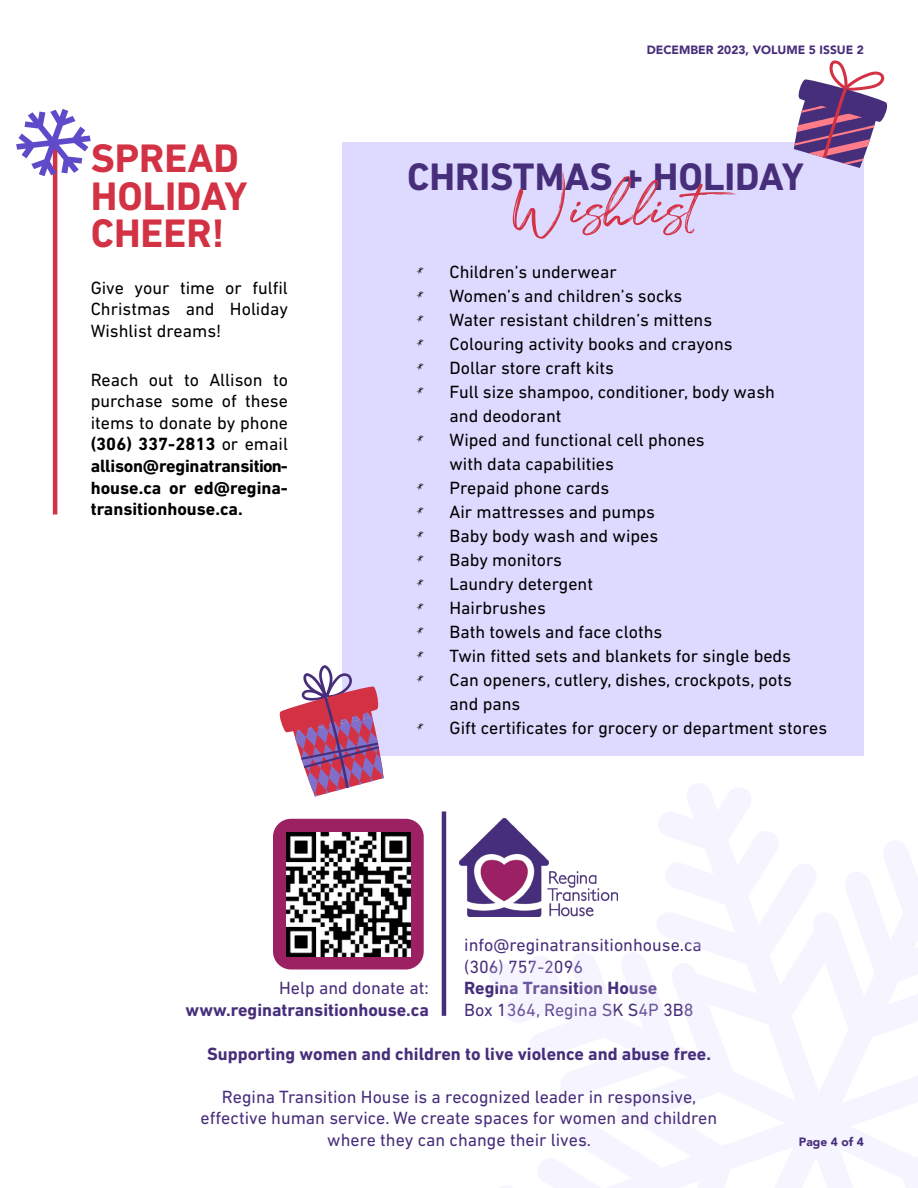
<style>
.page{position:relative;width:918px;height:1188px;background:#fff}
.page>*{position:absolute;margin:0;border:0;box-sizing:border-box;transform-origin:0 0}
.t1{font:63px "Julietta Messie Demo";color:#d33144}
.t2{font:700 40.5px/37.5px "DIN Next LT Pro";color:#d33144}
.t3{font:700 39px "DIN Next LT Pro";color:#472e7b}
.t4{font:18px/24px "DIN Next LT Pro";color:#000}
.t5{font:18px/21.6px "DIN Next LT Pro";color:#472e7b;text-align:center}
.t6{font:700 18px/21.6px "DIN Next LT Pro";color:#000;text-align:justify}
.t7{font:700 18px/21.6px "DIN Next LT Pro";color:#472e7b;text-align:right}
.t8{font:900 12px "Avenir";color:#472e7b}
.s1{font-weight:400}
.s2{font-family:"Julietta Messie Demo"}
</style>
<div class="page">
<div style="left:273px;top:819px;width:151px;height:151px;background:#9c2163;border-radius:18px"></div>
<div style="left:342px;top:143px;width:522px;height:613px;background:#ddd9ff"></div>
<svg style="left:279px;top:665px;width:105px;height:131px"></svg>
<svg style="left:794px;top:60px;width:94px;height:108px"></svg>
<hr style="left:53px;top:143px;width:4px;height:371px;background:#d33144">
<hr style="left:442px;top:811px;width:4px;height:205px;background:#472e7b">
<svg style="left:16px;top:109px;width:75px;height:67px"></svg>
<img style="left:459px;top:819px;width:158px;height:98px">
<img style="left:286px;top:832px;width:124px;height:124px">
<p class="t2" style="left:91px;top:139px;width:158px">SPREAD<br>HOLIDAY<br>CHEER!</p>
<p class="t4" style="left:91px;top:277px;width:199px;line-height:21.6px;text-align:justify">Give your time or fulfil Christmas and Holiday Wishlist dreams!</p>
<p class="t6" style="left:91px;top:369px;width:199px"><span class="s1">Reach out to Allison to purchase some of these items to donate by phone </span>(306) 337-2813 <span class="s1">or email </span>allison@reginatransition&shy;house.ca or ed@regina&shy;transitionhouse.ca.</p>
<p class="t8" style="left:647px;top:40px;width:219px">DECEMBER 2023, VOLUME 5 ISSUE 2</p>
<p class="t3" style="left:407px;top:153px;width:398px">CHRISTMAS + HOLIDAY</p>
<p class="t1" style="left:513px;top:165px;width:235px">Wishlist</p>
<p class="t4" style="left:416px;top:260px;width:203px"><span class="s2">*</span> Children’s underwear</p>
<p class="t4" style="left:416px;top:284px;width:268px"><span class="s2">*</span> Women’s and children’s socks</p>
<p class="t4" style="left:416px;top:308px;width:298px"><span class="s2">*</span> Water resistant children’s mittens</p>
<p class="t4" style="left:416px;top:332px;width:318px"><span class="s2">*</span> Colouring activity books and crayons</p>
<p class="t4" style="left:416px;top:356px;width:200px"><span class="s2">*</span> Dollar store craft kits</p>
<p class="t4" style="left:450px;top:380px;width:327px;text-indent:-34px"><span class="s2">*</span> Full size shampoo, conditioner, body wash and deodorant</p>
<p class="t4" style="left:450px;top:428px;width:257px;text-indent:-34px"><span class="s2">*</span> Wiped and functional cell phones with data capabilities</p>
<p class="t4" style="left:416px;top:476px;width:195px"><span class="s2">*</span> Prepaid phone cards</p>
<p class="t4" style="left:416px;top:500px;width:241px"><span class="s2">*</span> Air mattresses and pumps</p>
<p class="t4" style="left:416px;top:524px;width:244px"><span class="s2">*</span> Baby body wash and wipes</p>
<p class="t4" style="left:416px;top:548px;width:148px"><span class="s2">*</span> Baby monitors</p>
<p class="t4" style="left:416px;top:572px;width:179px"><span class="s2">*</span> Laundry detergent</p>
<p class="t4" style="left:416px;top:596px;width:132px"><span class="s2">*</span> Hairbrushes</p>
<p class="t4" style="left:416px;top:620px;width:248px"><span class="s2">*</span> Bath towels and face cloths</p>
<p class="t4" style="left:416px;top:644px;width:377px"><span class="s2">*</span> Twin fitted sets and blankets for single beds</p>
<p class="t4" style="left:450px;top:668px;width:344px;text-indent:-34px"><span class="s2">*</span> Can openers, cutlery, dishes, crockpots, pots and pans</p>
<p class="t4" style="left:416px;top:716px;width:413px"><span class="s2">*</span> Gift certificates for grocery or department stores</p>
<p class="t7" style="left:186px;top:977px;width:245px"><span class="s1">Help and donate at: </span>www.reginatransitionhouse.ca</p>
<p class="t5" style="left:464px;top:934px;width:239px">info@reginatransitionhouse.ca</p>
<p class="t5" style="left:464px;top:956px;width:120px">(306) 757-2096</p>
<p class="t7" style="left:464px;top:977px;width:195px">Regina Transition House</p>
<p class="t5" style="left:464px;top:999px;width:231px">Box 1364, Regina SK S4P 3B8</p>
<p class="t7" style="left:207px;top:1043px;width:505px">Supporting women and children to live violence and abuse free.</p>
<p class="t5" style="left:201px;top:1086px;width:518px">Regina Transition House is a recognized leader in responsive, effective human service. We create spaces for women and children where they can change their lives.</p>
<p class="t8" style="left:799px;top:1132px;width:67px">Page 4 of 4</p>
</div>
